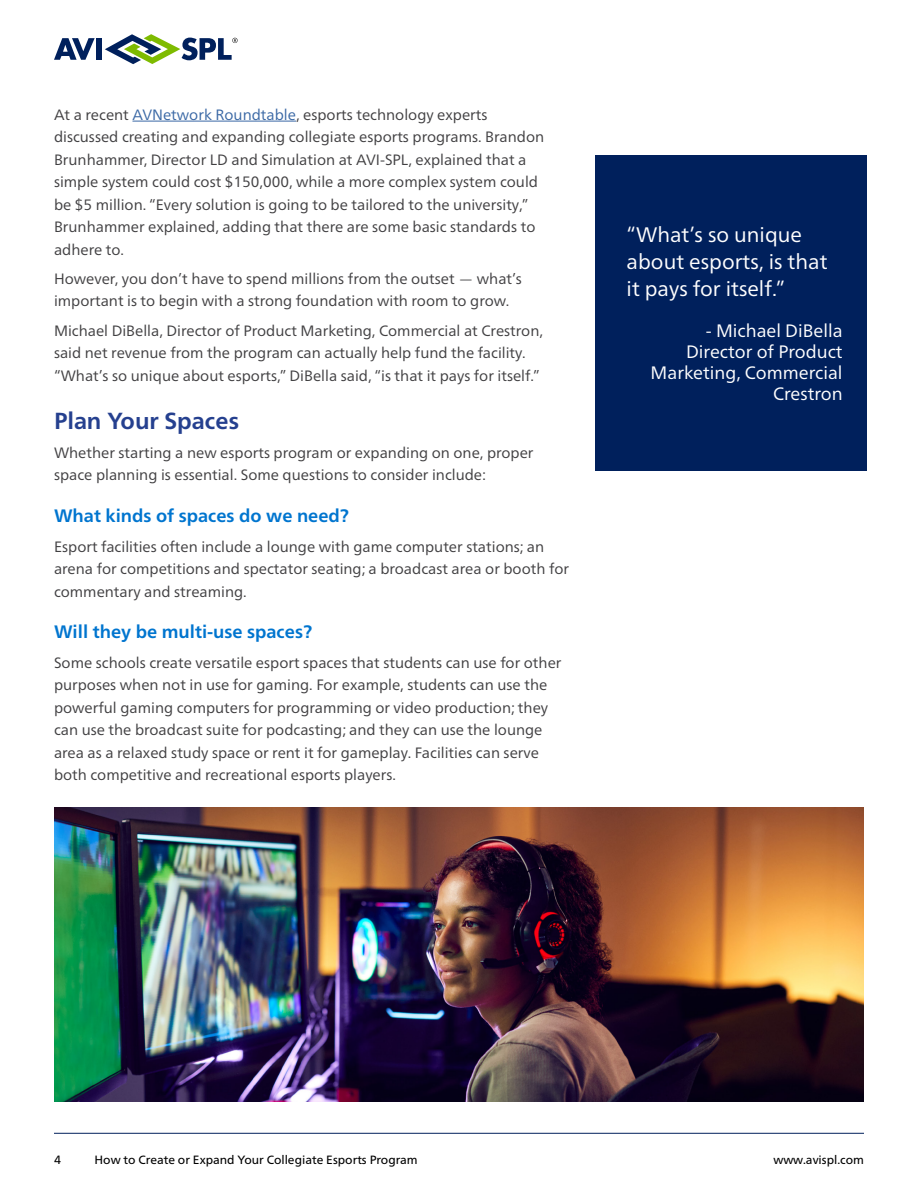
<style>
.page{position:relative;width:918px;height:1188px;background:#fff}
.page>*{position:absolute;margin:0;border:0;box-sizing:border-box;transform-origin:0 0}
.t1{font:700 23.25px "Frutiger Neue LT Pro";color:#25408f}
.t2{font:21px/27px "Frutiger Neue LT Pro";color:#fff}
.t3{font:18px/21px "Frutiger Neue LT Pro";color:#fff;text-align:right}
.t4{font:700 18px "Frutiger Neue LT Pro";color:#0075cf}
.t5{font:15px/22.5px "Frutiger Neue LT Pro";color:#414042}
.t6{font:12px "Frutiger Neue LT Pro";color:#000}
.s1{color:#3a68a5}
</style>
<div class="page">
<svg style="left:54px;top:38px;width:41px;height:22px"></svg>
<div style="left:96px;top:38px;width:6px;height:22px;background:#00205c"></div>
<svg style="left:105px;top:34px;width:133px;height:30px"></svg>
<hr style="left:54px;top:1133px;width:810px;height:1px;background:#00205c">
<img style="left:54px;top:808px;width:810px;height:294px">
<hr style="left:132px;top:121px;width:164px;height:1px;background:#3a68a5">
<div style="left:595px;top:156px;width:271px;height:315px;background:#00205c"></div>
<p class="t5" style="left:54px;top:103px;width:492px">At a recent <span class="s1">AVNetwork Roundtable</span>, esports technology experts discussed creating and expanding collegiate esports programs. Brandon Brunhammer, Director LD and Simulation at AVI-SPL, explained that a simple system could cost $150,000, while a more complex system could be $5 million. “Every solution is going to be tailored to the university,” Brunhammer explained, adding that there are some basic standards to adhere to.</p>
<p class="t5" style="left:54px;top:267px;width:469px">However, you don’t have to spend millions from the outset — what’s important is to begin with a strong foundation with room to grow.</p>
<p class="t5" style="left:54px;top:319px;width:490px">Michael DiBella, Director of Product Marketing, Commercial at Crestron, said net revenue from the program can actually help fund the facility. “What’s so unique about esports,” DiBella said, “is that it pays for itself.”</p>
<h1 class="t1" style="left:54px;top:407px;width:187px">Plan Your Spaces</h1>
<p class="t5" style="left:54px;top:441px;width:481px">Whether starting a new esports program or expanding on one, proper space planning is essential. Some questions to consider include:</p>
<p class="t4" style="left:54px;top:505px;width:296px">What kinds of spaces do we need?</p>
<p class="t5" style="left:54px;top:535px;width:517px">Esport facilities often include a lounge with game computer stations; an arena for competitions and spectator seating; a broadcast area or booth for commentary and streaming.</p>
<p class="t4" style="left:54px;top:622px;width:260px">Will they be multi-use spaces?</p>
<p class="t5" style="left:54px;top:651px;width:509px">Some schools create versatile esport spaces that students can use for other purposes when not in use for gaming. For example, students can use the powerful gaming computers for programming or video production; they can use the broadcast suite for podcasting; and they can use the lounge area as a relaxed study space or rent it for gameplay. Facilities can serve both competitive and recreational esports players.</p>
<h2 class="t2" style="left:627px;top:221px;width:202px">“What’s so unique about esports, is that it pays for itself.”</h2>
<p class="t3" style="left:651px;top:320px;width:193px">- Michael DiBella<br>Director of Product<br>Marketing, Commercial<br>Crestron</p>
<p class="t6" style="left:54px;top:1152px;width:8px">4</p>
<p class="t6" style="left:94px;top:1152px;width:325px">How to Create or Expand Your Collegiate Esports Program</p>
<p class="t6" style="left:773px;top:1152px;width:92px">www.avispl.com</p>
</div>
